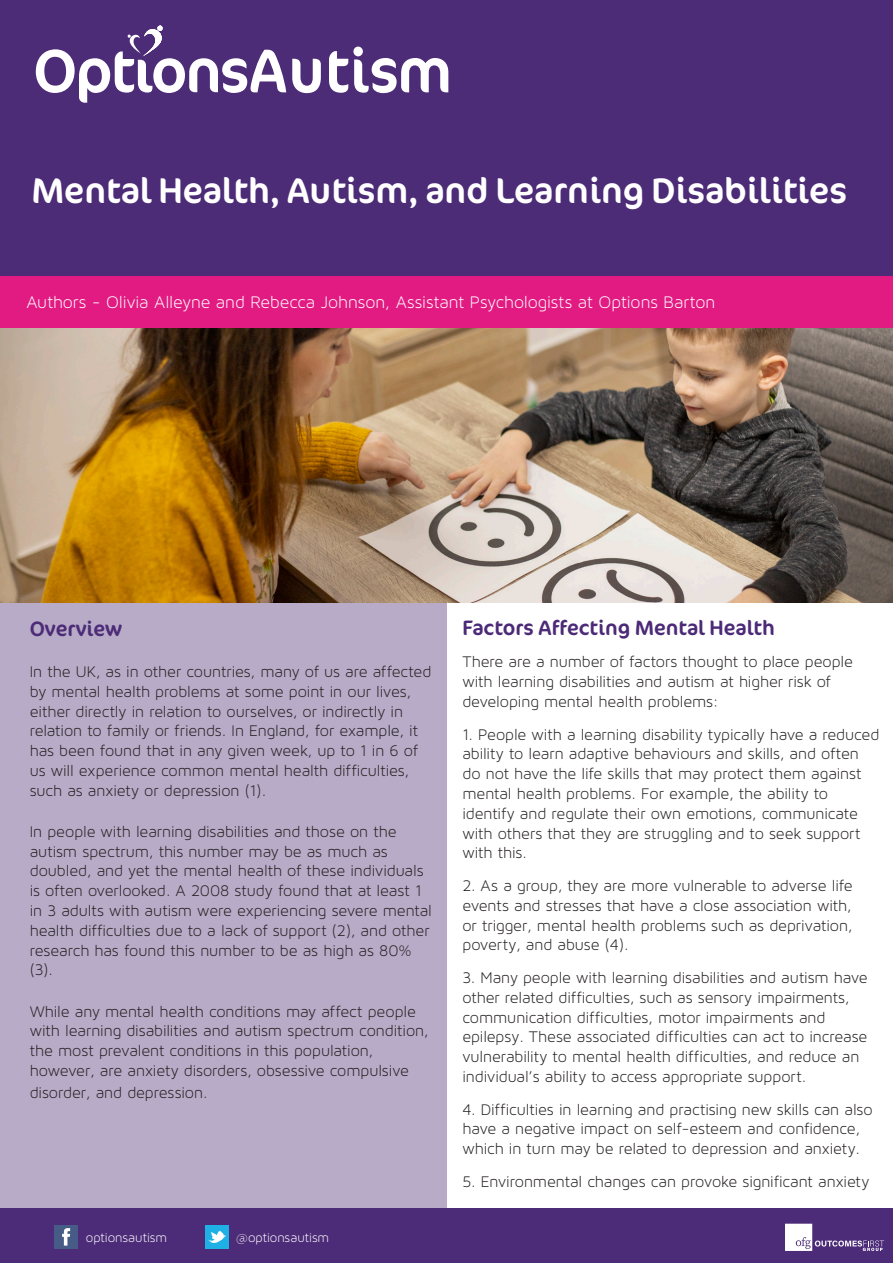
<style>
.page{position:relative;width:893px;height:1263px;background:#fff}
.page>*{position:absolute;margin:0;border:0;box-sizing:border-box;transform-origin:0 0}
.t1{font:36px "Cocon Pro";color:#fff}
.t2{font:21px "Cocon Pro";color:#4c2a77}
.t3{font:21px "Cocon Pro";color:#4c2b77}
.t4{font:18px "Maven Pro Light 300";letter-spacing:-.005em;color:#fff}
.t5{font:16.5px/19.8px "Maven Pro Light 300";letter-spacing:-.005em;color:#231f20}
.t6{font:13.5px "Maven Pro Light 300";letter-spacing:-.005em;color:#fff}
</style>
<div class="page">
<div style="left:0;top:329px;width:446px;height:888px;background:#b8abc7"></div>
<div style="left:0;top:0;width:893px;height:277px;background:#4c2b77"></div>
<svg style="left:292px;top:59px;width:29px;height:34px"></svg>
<svg style="left:329px;top:47px;width:119px;height:46px"></svg>
<svg style="left:36px;top:26px;width:250px;height:77px"></svg>
<div style="left:0;top:1209px;width:893px;height:54px;background:#4c2b78"></div>
<div style="left:55px;top:1225px;width:23px;height:23px;background:#465c87"></div>
<svg style="left:62px;top:1228px;width:8px;height:17px"></svg>
<div style="left:206px;top:1225px;width:23px;height:23px;background:#1fb0e6"></div>
<svg style="left:208px;top:1230px;width:18px;height:13px"></svg>
<div style="left:0;top:276px;width:893px;height:54px;background:#e21b82"></div>
<img style="left:0;top:329px;width:893px;height:273px">
<svg style="left:785px;top:1224px;width:99px;height:27px"></svg>
<p class="t1" style="left:32px;top:167px;width:817px">Mental Health, Autism, and Learning Disabilities</p>
<p class="t4" style="left:26px;top:292px;width:690px">Authors - Olivia Alleyne and Rebecca Johnson, Assistant Psychologists at Options Barton</p>
<p class="t3" style="left:30px;top:615px;width:94px">Overview</p>
<p class="t5" style="left:30px;top:661px;width:403px">In the UK, as in other countries, many of us are affected by mental health problems at some point in our lives, either directly in relation to ourselves, or indirectly in relation to family or friends. In England, for example, it has been found that in any given week, up to 1 in 6 of us will experience common mental health difficulties, such as anxiety or depression (1).</p>
<p class="t5" style="left:30px;top:821px;width:404px">In people with learning disabilities and those on the autism spectrum, this number may be as much as doubled, and yet the mental health of these individuals is often overlooked. A 2008 study found that at least 1 in 3 adults with autism were experiencing severe mental health difficulties due to a lack of support (2), and other research has found this number to be as high as 80% (3).</p>
<p class="t5" style="left:30px;top:1001px;width:400px">While any mental health conditions may affect people with learning disabilities and autism spectrum condition, the most prevalent conditions in this population, however, are anxiety disorders, obsessive compulsive</p>
<p class="t5" style="left:30px;top:1082px;width:179px">disorder, and depression.</p>
<p class="t6" style="left:86px;top:1230px;width:83px">optionsautism</p>
<p class="t6" style="left:236px;top:1230px;width:95px">@optionsautism</p>
<p class="t2" style="left:462px;top:614px;width:314px">Factors Affecting Mental Health</p>
<p class="t5" style="left:462px;top:652px;width:392px">There are a number of factors thought to place people with learning disabilities and autism at higher risk of developing mental health problems:</p>
<p class="t5" style="left:462px;top:724px;width:418px">1. People with a learning disability typically have a reduced ability to learn adaptive behaviours and skills, and often do not have the life skills that may protect them against mental health problems. For example, the ability to identify and regulate their own emotions, communicate with others that they are struggling and to seek support with this.</p>
<p class="t5" style="left:462px;top:875px;width:392px;text-align:justify">2. As a group, they are more vulnerable to adverse life events and stresses that have a close association with, or trigger, mental health problems such as deprivation, poverty, and abuse (4).</p>
<p class="t5" style="left:462px;top:967px;width:407px">3. Many people with learning disabilities and autism have other related difficulties, such as sensory impairments, communication difficulties, motor impairments and epilepsy. These associated difficulties can act to increase vulnerability to mental health difficulties, and reduce an individual’s ability to access appropriate support.</p>
<p class="t5" style="left:462px;top:1099px;width:412px">4. Difficulties in learning and practising new skills can also have a negative impact on self-esteem and confidence, which in turn may be related to depression and anxiety.</p>
<p class="t5" style="left:462px;top:1171px;width:408px">5. Environmental changes can provoke significant anxiety</p>
</div>
